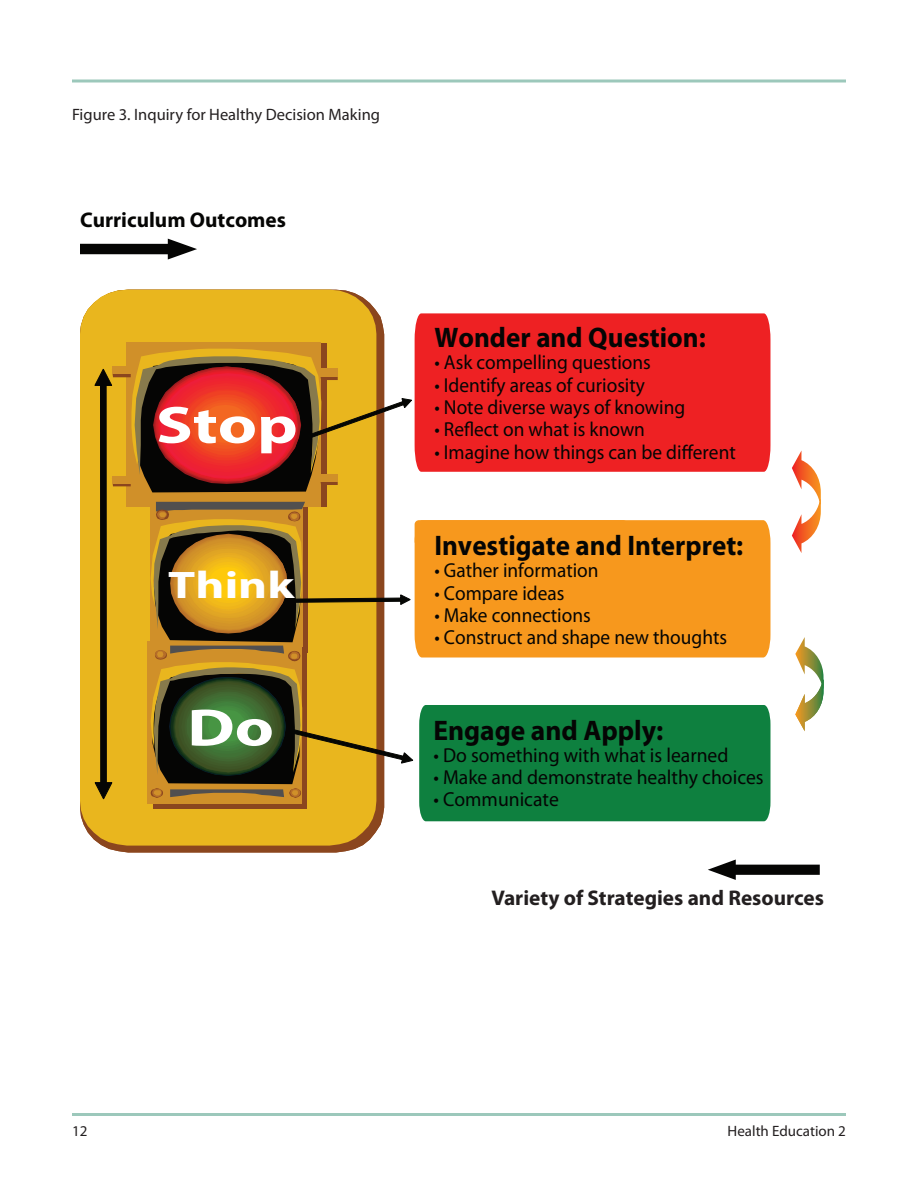
<style>
.page{position:relative;width:918px;height:1188px;background:#fff}
.page>*{position:absolute;margin:0;border:0;box-sizing:border-box;transform-origin:0 0}
.t1{font:700 52.95px "Myriad Pro";color:#fff;scale:1.29 1}
.t2{font:700 52.95px "Comic Sans MS";color:#fff;scale:1.29 1}
.t3{font:700 38.55px "Myriad Pro";color:#fff;scale:1.29 1}
.t4{font:700 35.1px "Comic Sans MS";color:#fff;scale:1.29 1}
.t5{font:700 28.35px "Myriad Pro";color:#050504;scale:.95 1}
.t6{font:700 28.35px "Myriad Pro";color:#050504}
.t7{font:700 21.3px "Myriad Pro";color:#231f20}
.t8{font:700 21.3px "Myriad Pro";color:#050504}
.t9{font:20.25px "Myriad Pro";color:#050504;scale:.95 1}
.t10{font:20.25px "Myriad Pro";color:#050504}
.Figure_Caption{font:16.5px "Myriad Pro";color:#231f20}
.t11{font:15px "Myriad Pro";color:#231f20}
</style>
<div class="page">
<hr style="left:72px;top:1113px;width:774px;height:3px;background:#9cc8bb">
<hr style="left:72px;top:80px;width:774px;height:2px;background:#9cc8bb">
<svg style="left:708px;top:860px;width:112px;height:20px"></svg>
<div style="left:80px;top:290px;width:296px;height:556px;background:#e9b61e"></div>
<div style="left:153px;top:642px;width:153px;height:167px;background:#8b461e"></div>
<div style="left:126px;top:342px;width:195px;height:164px;background:#d09029"></div>
<div style="left:147px;top:641px;width:155px;height:163px;background:#d09029"></div>
<div style="left:415px;top:313px;width:355px;height:159px;background:#ee2123"></div>
<div style="left:419px;top:705px;width:351px;height:116px;background:#0e803f"></div>
<div style="left:415px;top:520px;width:355px;height:138px;background:#f7981d"></div>
<svg style="left:80px;top:239px;width:117px;height:21px"></svg>
<svg style="left:95px;top:349px;width:318px;height:450px"></svg>
<svg style="left:792px;top:450px;width:29px;height:103px"></svg>
<svg style="left:795px;top:637px;width:29px;height:94px"></svg>
<p class="Figure_Caption" style="left:72px;top:105px;width:310px">Figure 3. Inquiry for Healthy Decision Making</p>
<p class="t8" style="left:80px;top:206px;width:208px">Curriculum Outcomes</p>
<p class="t1" style="left:156px;top:390px;width:112px">Stop</p>
<p class="t2" style="left:231px;top:382px;width:58px">op</p>
<p class="t4" style="left:168px;top:559px;width:94px">Think</p>
<p class="t3" style="left:168px;top:559px;width:99px">Think</p>
<p class="t2" style="left:184px;top:681px;width:67px">Do</p>
<p class="t1" style="left:187px;top:693px;width:69px">Do</p>
<p class="t5" style="left:434px;top:319px;width:287px">Wonder and Question:</p>
<p class="t9" style="left:434px;top:350px;width:229px">• Ask compelling questions</p>
<p class="t9" style="left:434px;top:372px;width:223px">• Identify areas of curiosity</p>
<p class="t9" style="left:434px;top:395px;width:266px">• Note diverse ways of knowing</p>
<p class="t9" style="left:434px;top:417px;width:223px">• Reflect on what is known</p>
<p class="t9" style="left:434px;top:439px;width:319px">• Imagine how things can be different</p>
<p class="t5" style="left:434px;top:527px;width:327px">Investigate and Interpret:</p>
<p class="t9" style="left:434px;top:558px;width:174px">• Gather information</p>
<p class="t9" style="left:434px;top:580px;width:138px">• Compare ideas</p>
<p class="t9" style="left:434px;top:603px;width:166px">• Make connections</p>
<p class="t9" style="left:434px;top:625px;width:310px">• Construct and shape new thoughts</p>
<p class="t6" style="left:433px;top:712px;width:231px">Engage and Apply:</p>
<p class="t10" style="left:433px;top:743px;width:297px">• Do something with what is learned</p>
<p class="t10" style="left:433px;top:765px;width:332px">• Make and demonstrate healthy choices</p>
<p class="t10" style="left:433px;top:787px;width:127px">• Communicate</p>
<p class="t7" style="left:491px;top:884px;width:334px">Variety of Strategies and Resources</p>
<p class="t11" style="left:72px;top:1122px;width:17px">12</p>
<p class="t11" style="left:728px;top:1122px;width:120px">Health Education 2</p>
</div>
